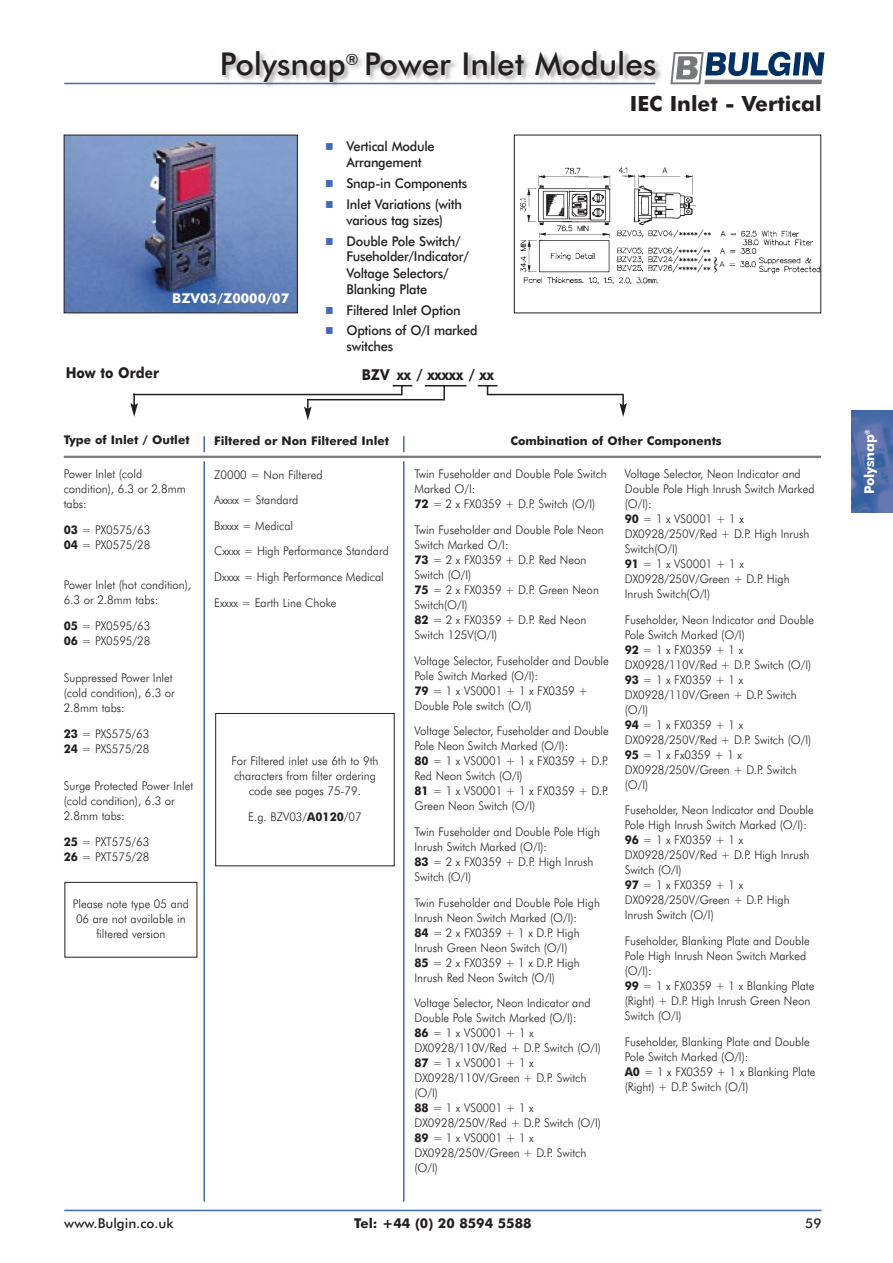
<style>
.page{position:relative;width:893px;height:1263px;background:#fff}
.page>*{position:absolute;margin:0;border:0;box-sizing:border-box;transform-origin:0 0}
.t1{font:500 31.5px "Futura BT";color:#231f20}
.t2{font:700 21px "Futura BT";color:#231f20}
.t3{font:700 15px "Futura BT";color:#231f20;scale:.9 1}
.t4{font:500 13.5px/20.7px "Futura BT";letter-spacing:-.02em;color:#231f20;scale:.95 1}
.t5{font:700 13.5px "Futura BT";color:#231f20}
.t6{font:500 13.5px "Futura BT";color:#231f20}
.t7{font:700 13.5px "Futura BT";color:#fff}
.t8{font:700 13.5px "Futura BT";letter-spacing:-.02em;color:#fff}
.t9{font:500 13.5px "Futura BT";letter-spacing:-.02em;color:#231f20}
.t10{font:300 12px/15px "Futura BT";color:#231f20;scale:.95 1}
.t11{font:700 12px "Futura BT";color:#231f20}
.s1{font-weight:700}
</style>
<div class="page">
<hr style="left:64px;top:1210px;width:757px;height:1px;background:#406ab4">
<svg style="left:670px;top:51px;width:154px;height:34px"></svg>
<img style="left:851px;top:410px;width:41px;height:103px">
<img style="left:217px;top:52px;width:444px;height:35px">
<hr style="left:64px;top:83px;width:591px;height:1px;background:#406ab4">
<img style="left:66px;top:137px;width:230px;height:174px">
<div style="left:64px;top:135px;width:234px;height:178px;border:1px solid #231f20"></div>
<img style="left:520px;top:167px;width:299px;height:118px">
<div style="left:215px;top:713px;width:179px;height:153px;border:1px solid #231f20"></div>
<div style="left:64px;top:882px;width:133px;height:76px;border:1px solid #231f20"></div>
<hr style="left:203px;top:436px;width:2px;height:766px;background:#406ab4">
<hr style="left:403px;top:436px;width:1px;height:766px;background:#406ab4">
<svg style="left:64px;top:452px;width:757px;height:9px"></svg>
<hr style="left:64px;top:456px;width:757px;height:2px;background:#76787b">
<div style="left:510px;top:436px;width:234px;height:17px;background:#fff"></div>
<hr style="left:425px;top:385px;width:41px;height:1px;background:#231f20">
<svg style="left:392px;top:385px;width:20px;height:10px"></svg>
<svg style="left:443px;top:386px;width:2px;height:14px"></svg>
<svg style="left:477px;top:385px;width:20px;height:9px"></svg>
<svg style="left:130px;top:393px;width:8px;height:24px"></svg>
<svg style="left:304px;top:400px;width:7px;height:20px"></svg>
<svg style="left:619px;top:394px;width:8px;height:23px"></svg>
<hr style="left:487px;top:394px;width:136px;height:1px;background:#231f20">
<hr style="left:307px;top:399px;width:136px;height:1px;background:#231f20">
<hr style="left:133px;top:394px;width:269px;height:1px;background:#231f20">
<h1 class="t1" style="left:220px;top:53px;width:438px">Polysnap<sup>®</sup> Power Inlet Modules</h1>
<p class="t7" style="left:172px;top:294px;width:118px">BZV03/Z0000/07</p>
<p class="t4" style="left:346px;top:140px;width:94px;line-height:15.9px">Vertical Module<br>Arrangement</p>
<p class="t4" style="left:346px;top:175px;width:129px">Snap-in Components<br>Inlet Variations (with</p>
<p class="t4" style="left:346px;top:211px;width:122px">various tag sizes)<br>Double Pole Switch/</p>
<p class="t4" style="left:346px;top:250px;width:130px;line-height:16.2px">Fuseholder/Indicator/<br>Voltage Selectors/<br>Blanking Plate</p>
<p class="t4" style="left:346px;top:302px;width:139px">Filtered Inlet Option<br>Options of O/I marked</p>
<p class="t4" style="left:346px;top:338px;width:51px">switches</p>
<p class="t3" style="left:66px;top:367px;width:105px">How to Order</p>
<p class="t3" style="left:362px;top:369px;width:148px">BZV xx / xxxxx / xx</p>
<h2 class="t2" style="left:630px;top:96px;width:193px">IEC Inlet - Vertical</h2>
<p class="t11" style="left:64px;top:436px;width:127px">Type of Inlet / Outlet</p>
<p class="t10" style="left:64px;top:468px;width:130px">Power Inlet (cold condition), 6.3 or 2.8mm tabs:</p>
<p class="t10" style="left:64px;top:523px;width:93px"><span class="s1">03</span> = PX0575/63<br><span class="s1">04</span> = PX0575/28</p>
<p class="t10" style="left:64px;top:579px;width:136px">Power Inlet (hot condition),<br>6.3 or 2.8mm tabs:</p>
<p class="t10" style="left:64px;top:619px;width:93px"><span class="s1">05</span> = PX0595/63<br><span class="s1">06</span> = PX0595/28</p>
<p class="t10" style="left:64px;top:672px;width:118px">Suppressed Power Inlet (cold condition), 6.3 or<br>2.8mm tabs:</p>
<p class="t10" style="left:64px;top:727px;width:92px"><span class="s1">23</span> = PXS575/63<br><span class="s1">24</span> = PXS575/28</p>
<p class="t10" style="left:64px;top:780px;width:138px">Surge Protected Power Inlet (cold condition), 6.3 or<br>2.8mm tabs:</p>
<p class="t10" style="left:64px;top:835px;width:92px"><span class="s1">25</span> = PXT575/63<br><span class="s1">26</span> = PXT575/28</p>
<p class="t10" style="left:73px;top:898px;width:124px;text-align:center">Please note type 05 and<br>06 are not available in filtered version</p>
<p class="t11" style="left:510px;top:436px;width:213px">Combination of Other Components</p>
<p class="t10" style="left:624px;top:468px;width:201px">Voltage Selector, Neon Indicator and<br>Double Pole High Inrush Switch Marked (O/I):<br><span class="s1">90</span> = 1 x VS0001 + 1 x<br>DX0928/250V/Red + D.P. High Inrush<br>Switch(O/I)<br><span class="s1">91</span> = 1 x VS0001 + 1 x<br>DX0928/250V/Green + D.P. High<br>Inrush Switch(O/I)</p>
<p class="t10" style="left:624px;top:613px;width:201px">Fuseholder, Neon Indicator and Double<br>Pole Switch Marked (O/I)<br><span class="s1">92</span> = 1 x FX0359 + 1 x<br>DX0928/110V/Red + D.P. Switch (O/I)<br><span class="s1">93</span> = 1 x FX0359 + 1 x<br>DX0928/110V/Green + D.P. Switch (O/I)<br><span class="s1">94</span> = 1 x FX0359 + 1 x<br>DX0928/250V/Red + D.P. Switch (O/I)<br><span class="s1">95</span> = 1 x Fx0359 + 1 x<br>DX0928/250V/Green + D.P. Switch (O/I)</p>
<p class="t10" style="left:624px;top:804px;width:200px">Fuseholder, Neon Indicator and Double<br>Pole High Inrush Switch Marked (O/I):<br><span class="s1">96</span> = 1 x FX0359 + 1 x<br>DX0928/250V/Red + D.P. High Inrush<br>Switch (O/I)<br><span class="s1">97</span> = 1 x FX0359 + 1 x<br>DX0928/250V/Green + D.P. High<br>Inrush Switch (O/I)</p>
<p class="t10" style="left:624px;top:935px;width:201px">Fuseholder, Blanking Plate and Double<br>Pole High Inrush Neon Switch Marked (O/I):<br><span class="s1">99</span> = 1 x FX0359 + 1 x Blanking Plate (Right) + D.P. High Inrush Green Neon<br>Switch (O/I)</p>
<p class="t10" style="left:624px;top:1035px;width:202px">Fuseholder, Blanking Plate and Double<br>Pole Switch Marked (O/I):<br><span class="s1">A0</span> = 1 x FX0359 + 1 x Blanking Plate (Right) + D.P. Switch (O/I)</p>
<p class="t11" style="left:214px;top:436px;width:176px">Filtered or Non Filtered Inlet</p>
<p class="t10" style="left:214px;top:463px;width:185px;line-height:25.7px">Z0000 = Non Filtered<br>Axxxx = Standard<br>Bxxxx = Medical<br>Cxxxx = High Performance Standard<br>Dxxxx = High Performance Medical<br>Exxxx = Earth Line Choke</p>
<p class="t10" style="left:414px;top:468px;width:204px">Twin Fuseholder and Double Pole Switch<br>Marked O/I:<br><span class="s1">72</span> = 2 x FX0359 + D.P. Switch (O/I)</p>
<p class="t10" style="left:414px;top:524px;width:201px">Twin Fuseholder and Double Pole Neon<br>Switch Marked O/I:<br><span class="s1">73</span> = 2 x FX0359 + D.P. Red Neon<br>Switch (O/I)<br><span class="s1">75</span> = 2 x FX0359 + D.P. Green Neon<br>Switch(O/I)<br><span class="s1">82</span> = 2 x FX0359 + D.P. Red Neon<br>Switch 125V(O/I)</p>
<p class="t10" style="left:414px;top:654px;width:206px">Voltage Selector, Fuseholder and Double<br>Pole Switch Marked (O/I):<br><span class="s1">79</span> = 1 x VS0001 + 1 x FX0359 +<br>Double Pole switch (O/I)</p>
<p class="t10" style="left:414px;top:725px;width:206px">Voltage Selector, Fuseholder and Double<br>Pole Neon Switch Marked (O/I):<br><span class="s1">80</span> = 1 x VS0001 + 1 x FX0359 + D.P.<br>Red Neon Switch (O/I)<br><span class="s1">81</span> = 1 x VS0001 + 1 x FX0359 + D.P.<br>Green Neon Switch (O/I)</p>
<p class="t10" style="left:414px;top:826px;width:197px">Twin Fuseholder and Double Pole High<br>Inrush Switch Marked (O/I):<br><span class="s1">83</span> = 2 x FX0359 + D.P. High Inrush<br>Switch (O/I)</p>
<p class="t10" style="left:414px;top:896px;width:197px">Twin Fuseholder and Double Pole High<br>Inrush Neon Switch Marked (O/I):<br><span class="s1">84</span> = 2 x FX0359 + 1 x D.P. High<br>Inrush Green Neon Switch (O/I)<br><span class="s1">85</span> = 2 x FX0359 + 1 x D.P. High<br>Inrush Red Neon Switch (O/I)</p>
<p class="t10" style="left:414px;top:997px;width:198px">Voltage Selector, Neon Indicator and<br>Double Pole Switch Marked (O/I):<br><span class="s1">86</span> = 1 x VS0001 + 1 x<br>DX0928/110V/Red + D.P. Switch (O/I)<br><span class="s1">87</span> = 1 x VS0001 + 1 x<br>DX0928/110V/Green + D.P. Switch (O/I)<br><span class="s1">88</span> = 1 x VS0001 + 1 x<br>DX0928/250V/Red + D.P. Switch (O/I)<br><span class="s1">89</span> = 1 x VS0001 + 1 x<br>DX0928/250V/Green + D.P. Switch (O/I)</p>
<p class="t10" style="left:231px;top:755px;width:156px;text-align:center">For Filtered inlet use 6th to 9th characters from filter ordering code see pages 75-79.</p>
<p class="t10" style="left:248px;top:810px;width:121px">E.g. BZV03/<span class="s1">A0120</span>/07</p>
<p class="t6" style="left:64px;top:1219px;width:111px">www.Bulgin.co.uk</p>
<p class="t5" style="left:354px;top:1219px;width:179px">Tel: +44 (0) 20 8594 5588</p>
<p class="t9" style="left:805px;top:1219px;width:18px">59</p>
<p class="t8" style="left:864px;top:494px;width:66px;rotate:-90deg">Polysnap<sup>®</sup></p>
</div>
